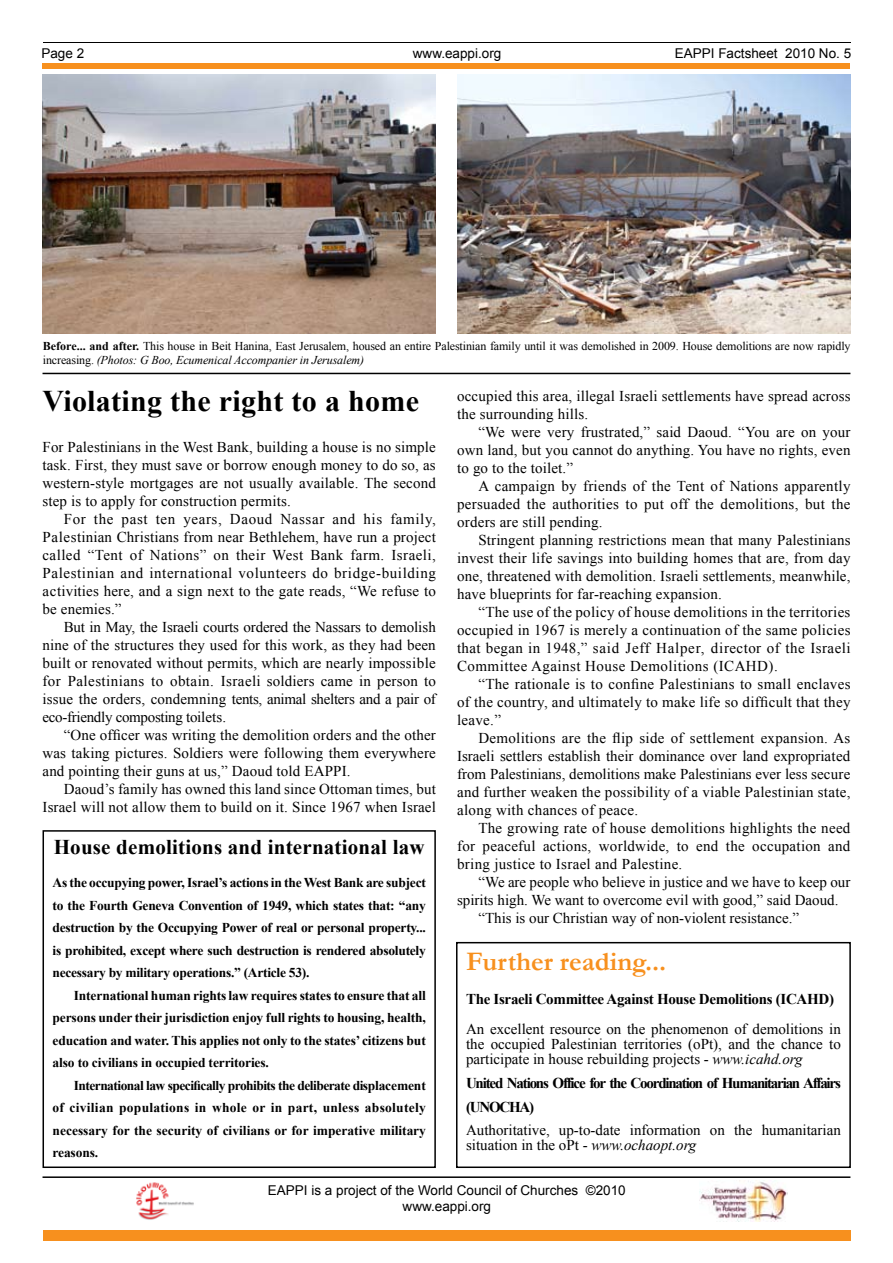
<style>
.page{position:relative;width:893px;height:1263px;background:#fff}
.page>*{position:absolute;margin:0;border:0;box-sizing:border-box;transform-origin:0 0}
.t1{font:700 30px "Times New Roman";letter-spacing:.01em;color:#000}
.t2{font:700 27px "Garamond";color:#f7901e}
.t3{font:700 21px "Times New Roman";letter-spacing:.01em;color:#000}
.t4{font:15px/18px "Times New Roman";letter-spacing:.01em;color:#000;text-align:justify}
.t5{font:15px/18px "Times New Roman";letter-spacing:.04em;color:#000}
.t6{font:15px/18px "Times New Roman";letter-spacing:-.02em;color:#000}
.t7{font:700 15px/24px "Times New Roman";letter-spacing:-.08em;color:#000}
.t8{font:700 15px "Times New Roman";letter-spacing:-.02em;color:#000}
.t9{font:15px "Times New Roman";letter-spacing:.03em;color:#000}
.t10{font:700 13.5px/22.5px "Times New Roman";letter-spacing:-.01em;color:#000;text-align:justify}
.t11{font:13.5px/16.2px "Arial";color:#000}
.t12{font:12px/14.4px "Times New Roman";letter-spacing:-.01em;color:#000}
.s1{font-weight:700}
.s2{font-style:italic}
</style>
<div class="page">
<img style="left:699px;top:1181px;width:88px;height:41px">
<img style="left:136px;top:1182px;width:58px;height:38px">
<div style="left:43px;top:1230px;width:808px;height:10px;background:#f7901e"></div>
<img style="left:43px;top:74px;width:393px;height:260px">
<img style="left:457px;top:74px;width:393px;height:259px">
<div style="left:43px;top:830px;width:393px;height:338px;border:2px solid #000"></div>
<div style="left:456px;top:942px;width:395px;height:226px;border:2px solid #000"></div>
<hr style="left:43px;top:42px;width:807px;height:1px;background:#000">
<div style="left:43px;top:64px;width:807px;height:5px;background:#f7901e"></div>
<hr style="left:43px;top:373px;width:807px;height:1px;background:#000">
<hr style="left:43px;top:1176px;width:807px;height:2px;background:#000">
<p class="t11" style="left:41px;top:45px;width:44px">Page 2</p>
<p class="t11" style="left:413px;top:45px;width:90px">www.eappi.org</p>
<p class="t11" style="left:785px;top:45px;width:68px">2010 No 5.</p>
<p class="t11" style="left:675px;top:45px;width:104px">EAPPI Factsheet</p>
<p class="t12" style="left:43px;top:338px;width:809px"><span class="s1">Before... and after.</span> This house in Beit Hanina, East Jerusalem, housed an entire Palestinian family until it was demolished in 2009. House demolitions are now rapidly increasing <span class="s2">(</span>. <span class="s2">Photos G: Boo, Ecumenical Accompanier in Jerusalem(</span></p>
<p class="t4" style="left:457px;top:386px;width:395px">occupied this area, illegal Israeli settlements have spread across the surrounding hills.</p>
<p class="t4" style="left:457px;top:422px;width:395px;text-indent:21px">“We were very frustrated,” said Daoud. “You are on your own land, but you cannot do anything. You have no rights, even to go to the toilet “.</p>
<p class="t4" style="left:457px;top:476px;width:395px;text-indent:21px">A campaign by friends of the Tent of Nations apparently persuaded the authorities to put off the demolitions, but the orders are still pending.</p>
<p class="t4" style="left:457px;top:530px;width:395px;text-indent:21px">Stringent planning restrictions mean that many Palestinians invest their life savings into building homes that are, from day one, threatened with demolition. Israeli settlements, meanwhile, have blueprints for far-reaching expansion.</p>
<p class="t4" style="left:457px;top:602px;width:395px;text-indent:21px">“The use of the policy of house demolitions in the territories occupied in 1967 is merely a continuation of the same policies that began in 1948,” said Jeff Halper, director of the Israeli Committee Against House Demolitions (ICAHD .(</p>
<p class="t4" style="left:457px;top:674px;width:395px;text-indent:21px">“The rationale is to confine Palestinians to small enclaves of the country, and ultimately to make life so difficult that they leave “.</p>
<p class="t4" style="left:457px;top:728px;width:395px;text-indent:21px">Demolitions are the flip side of settlement expansion. As Israeli settlers establish their dominance over land expropriated from Palestinians, demolitions make Palestinians ever less secure and further weaken the possibility of a viable Palestinian state, along with chances of peace.</p>
<p class="t4" style="left:478px;top:818px;width:374px;text-align:right">The growing rate of house demolitions highlights the need and</p>
<h1 class="t1" style="left:43px;top:380px;width:378px">Violating the right to a home</h1>
<p class="t4" style="left:43px;top:437px;width:395px">For Palestinians in the West Bank, building a house is no simple</p>
<p class="t4" style="left:43px;top:455px;width:395px">task. First, they must save or borrow enough money to do so, as</p>
<p class="t4" style="left:43px;top:473px;width:395px">western-style mortgages are not usually available. The second</p>
<p class="t4" style="left:43px;top:491px;width:250px">step is to apply for construction permits.</p>
<p class="t4" style="left:390px;top:509px;width:47px">family,</p>
<p class="t4" style="left:94px;top:509px;width:21px">the</p>
<p class="t4" style="left:230px;top:509px;width:44px">Daoud</p>
<p class="t4" style="left:332px;top:509px;width:24px">and</p>
<p class="t4" style="left:363px;top:509px;width:20px">his</p>
<p class="t4" style="left:64px;top:509px;width:24px">For</p>
<p class="t4" style="left:43px;top:527px;width:395px">Palestinian Christians from near Bethlehem, have run a project</p>
<p class="t9" style="left:392px;top:545px;width:46px">Israeli,</p>
<p class="t4" style="left:280px;top:509px;width:45px">Nassar</p>
<p class="t4" style="left:122px;top:509px;width:27px">past</p>
<p class="t4" style="left:156px;top:509px;width:21px">ten</p>
<p class="t4" style="left:183px;top:509px;width:40px">years,</p>
<p class="t5" style="left:43px;top:545px;width:395px">called<br>Palestinian and international volunteers do bridge-building activities here, and a sign next to the gate reads “, We refuse to be enemies “.</p>
<p class="t4" style="left:43px;top:617px;width:395px;text-align:right">But in May, the Israeli courts ordered the Nassars to demolish nine of the structures they used for this work, as they had been built or renovated without permits, which are nearly impossible Israeli soldiers came in person to</p>
<p class="t9" style="left:150px;top:545px;width:58px">Nations”</p>
<p class="t4" style="left:236px;top:545px;width:31px">their</p>
<p class="t4" style="left:310px;top:545px;width:35px">Bank</p>
<p class="t4" style="left:130px;top:545px;width:14px">of</p>
<p class="t4" style="left:350px;top:545px;width:35px">farm.</p>
<p class="t4" style="left:88px;top:545px;width:36px">“Tent</p>
<p class="t4" style="left:272px;top:545px;width:32px">West</p>
<p class="t4" style="left:213px;top:545px;width:17px">on</p>
<p class="t9" style="left:68px;top:671px;width:78px">Palestinians</p>
<p class="t4" style="left:170px;top:671px;width:45px">obtain.</p>
<p class="t6" style="left:43px;top:671px;width:395px">for<br>issue the orders, condemning tents, animal shelters and a pair of eco-friendly composting toilets.</p>
<p class="t4" style="left:43px;top:725px;width:395px;text-indent:21px">“One officer was writing the demolition orders and the other was taking pictures. Soldiers were following them everywhere and pointing their guns at us,” Daoud told EAPPI.</p>
<p class="t4" style="left:43px;top:779px;width:395px;text-align:right">Daoud s’ family has owned this land since Ottoman times, but<br>Israel will not allow them to build on .i t Since 1967 when Israel</p>
<p class="t4" style="left:151px;top:671px;width:14px">to</p>
<h3 class="t3" style="left:54px;top:833px;width:372px">House demolitions and international law</h3>
<p class="t10" style="left:53px;top:871px;width:375px">As the occupying power, Israel s’ actions in the West Bank are subject to the Fourth Geneva Convention of 1949, which states that: “any destruction by the Occupying Power of real or personal property... is prohibited, except where such destruction is rendered absolutely necessary by military operations.” (Article 53 .(</p>
<p class="t10" style="left:53px;top:984px;width:375px;text-indent:21px">International human rights law requires states to ensure that all persons under their jurisdiction enjoy full rights to housing, health, education and water. This applies not only to the states’citizens but also to civilians in occupied territories.</p>
<p class="t10" style="left:53px;top:1074px;width:375px;text-indent:21px">International law specifically prohibits the deliberate displacement of civilian populations in whole or in part, unless absolutely necessary for the security of civilians or for imperative military reasons.</p>
<p class="t4" style="left:483px;top:836px;width:54px">peaceful</p>
<p class="t4" style="left:543px;top:836px;width:50px">actions,</p>
<p class="t4" style="left:599px;top:836px;width:72px">worldwide,</p>
<p class="t4" style="left:696px;top:836px;width:24px">end</p>
<p class="t4" style="left:726px;top:836px;width:20px">the</p>
<p class="t4" style="left:752px;top:836px;width:70px">occupation</p>
<p class="t4" style="left:457px;top:836px;width:20px">for</p>
<p class="t4" style="left:457px;top:854px;width:227px">bring justice to Israel and Palestine.</p>
<p class="t4" style="left:478px;top:872px;width:374px">“We are people who believe in justice and we have to keep our</p>
<p class="t4" style="left:457px;top:890px;width:383px">spirits high. We want to overcome evil with good,” said Daoud.</p>
<p class="t4" style="left:478px;top:908px;width:322px">“This is our Christian way of non-violent resistance “.</p>
<p class="t4" style="left:677px;top:836px;width:13px">to</p>
<h2 class="t2" style="left:466px;top:945px;width:202px">Further reading...</h2>
<p class="t8" style="left:466px;top:989px;width:369px">The Israeli Committee Against House Demolitions (ICAHD(</p>
<p class="t4" style="left:466px;top:1021px;width:376px;line-height:15px">An excellent resource on the phenomenon of demolitions in the occupied Palestinian territories (oPt ,) and the chance to participate in house rebuilding projects - <span class="s2">www.icahd.org</span></p>
<p class="t7" style="left:466px;top:1071px;width:376px">United Nations Office for the Coordination of Humanitarian Affairs (UNOCHA(</p>
<p class="t4" style="left:762px;top:1120px;width:81px">humanitarian</p>
<p class="t4" style="left:466px;top:1122px;width:232px;line-height:15px">Authoritative,<br>situation in the oPt - <span class="s2">www.ochaopt.org</span></p>
<p class="t4" style="left:559px;top:1120px;width:63px">up-to-date</p>
<p class="t4" style="left:630px;top:1120px;width:72px">information</p>
<p class="t4" style="left:734px;top:1120px;width:20px">the</p>
<p class="t4" style="left:710px;top:1120px;width:16px">on</p>
<p class="t11" style="left:403px;top:1182px;width:177px;text-indent:-135px">EAPPI is a project of the World Council of Churches www.eappi.org</p>
<p class="t11" style="left:586px;top:1182px;width:41px">©2010</p>
</div>
